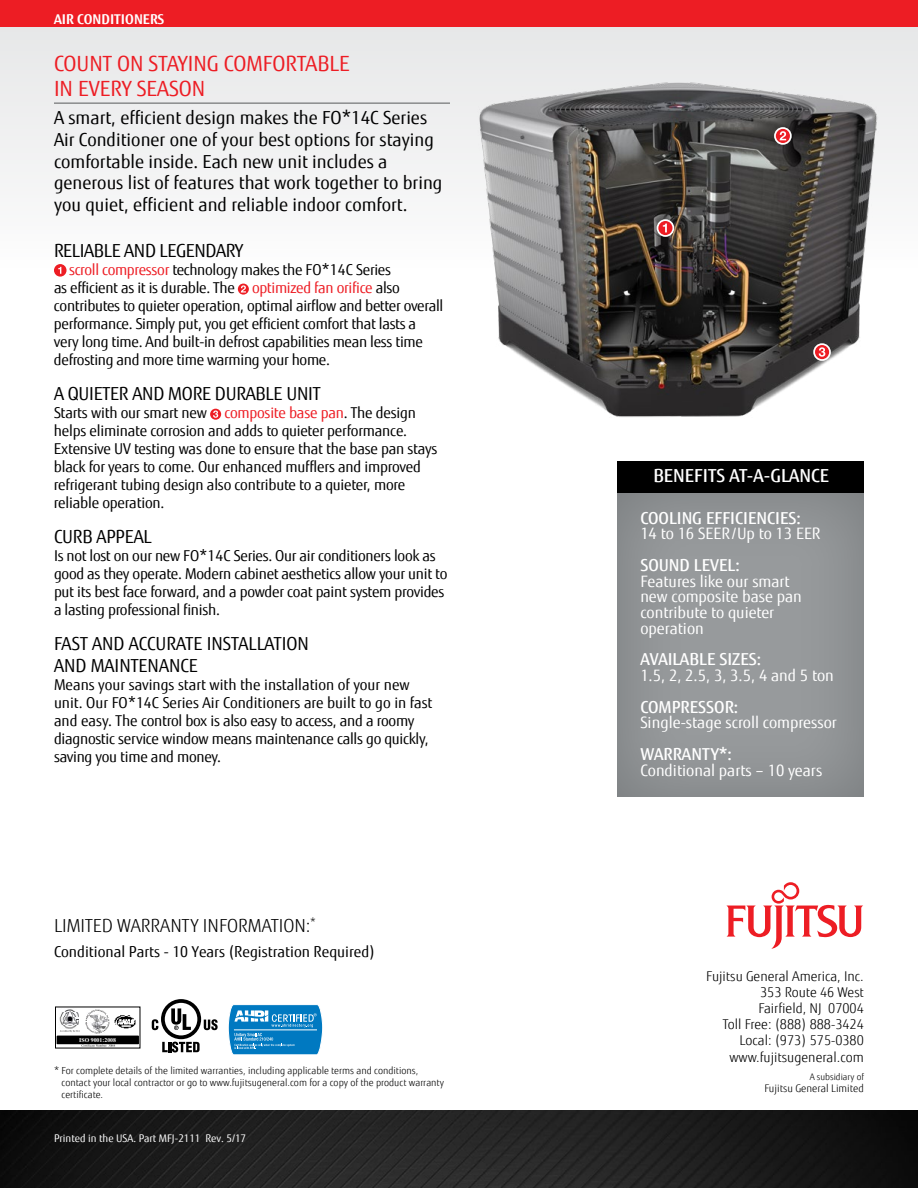
<style>
.page{position:relative;width:918px;height:1188px;background:#fff}
.page>*{position:absolute;margin:0;border:0;box-sizing:border-box;transform-origin:0 0}
.t1{font:21px/25.2px "Fujitsu Sans";color:#ed1d24}
.t2{font:18px/21.6px "Fujitsu Sans";color:#000}
.t3{font:300 18px "Fujitsu Sans";color:#000}
.t4{font:18px "Fujitsu Sans";letter-spacing:-.02em;color:#000}
.t5{font:500 18px "Fujitsu Sans";color:#fff}
.t6{font:500 16.5px "Fujitsu Sans";color:#fff}
.t7{font:15.75px/15.8px "Fujitsu Sans";color:#fff}
.t8{font:15px/18px "Fujitsu Sans";letter-spacing:-.015em;color:#000}
.t9{font:300 13.5px/16.2px "Fujitsu Sans";color:#000;text-align:right}
.t10{font:700 13.5px "Fujitsu Sans";color:#fff}
.t11{font:10.5px "Fujitsu Sans";color:#fff}
.t12{font:300 10.5px "Fujitsu Sans";color:#000}
.t13{font:300 9.75px/11.7px "Fujitsu Sans";color:#000}
.t14{font:300 9px "Fujitsu Sans";color:#000}
.t15{font:700 5.85px "Times New Roman";color:#fff}
.s1{color:#ed1d24}
</style>
<div class="page">
<div style="left:0;top:0;width:918px;height:27px;background:#ed1d24"></div>
<img style="left:0;top:1110px;width:918px;height:78px">
<div style="left:0;top:27px;width:918px;height:243px;background:linear-gradient(to bottom,#e6e7e8,#fdfdfd)"></div>
<svg style="left:161px;top:999px;width:40px;height:40px"></svg>
<div style="left:165px;top:1003px;width:32px;height:32px;background:#fff;border-radius:50%"></div>
<svg style="left:162px;top:1042px;width:38px;height:10px"></svg>
<svg style="left:152px;top:1019px;width:6px;height:11px"></svg>
<svg style="left:204px;top:1019px;width:14px;height:11px"></svg>
<svg style="left:171px;top:1008px;width:20px;height:22px"></svg>
<svg style="left:228px;top:1004px;width:95px;height:51px"></svg>
<svg style="left:57px;top:1035px;width:81px;height:10px"></svg>
<div style="left:57px;top:1036px;width:81px;height:8px;background:#000"></div>
<div style="left:57px;top:1036px;width:81px;height:8px;border:1px solid #000"></div>
<svg style="left:58px;top:1009px;width:57px;height:38px"></svg>
<img style="left:111px;top:1013px;width:25px;height:19px">
<svg style="left:726px;top:882px;width:137px;height:67px"></svg>
<div style="left:605px;top:481px;width:271px;height:317px;background:#979a9c"></div>
<svg style="left:606px;top:461px;width:270px;height:33px;fill:#000"></svg>
<hr style="left:54px;top:103px;width:396px;height:1px;background:#58595b">
<svg style="left:55px;top:265px;width:11px;height:11px"></svg>
<div style="left:54px;top:264px;width:13px;height:13px;border:2px solid #ed1d24;border-radius:50%"></div>
<svg style="left:58px;top:267px;width:3px;height:7px"></svg>
<div style="left:238px;top:284px;width:11px;height:11px;background:#ed1d24;border-radius:50%"></div>
<svg style="left:241px;top:285px;width:5px;height:8px"></svg>
<svg style="left:210px;top:409px;width:11px;height:11px"></svg>
<svg style="left:213px;top:411px;width:5px;height:7px"></svg>
<img style="left:467px;top:82px;width:415px;height:335px">
<svg style="left:658px;top:220px;width:15px;height:16px"></svg>
<div style="left:657px;top:219px;width:17px;height:18px;border:2px solid #fff;border-radius:50%"></div>
<svg style="left:663px;top:224px;width:4px;height:8px"></svg>
<svg style="left:775px;top:128px;width:16px;height:16px"></svg>
<div style="left:774px;top:127px;width:18px;height:18px;border:2px solid #fff;border-radius:50%"></div>
<svg style="left:780px;top:131px;width:6px;height:9px"></svg>
<svg style="left:814px;top:344px;width:16px;height:16px"></svg>
<div style="left:813px;top:343px;width:18px;height:18px;border:2px solid #fff;border-radius:50%"></div>
<svg style="left:819px;top:347px;width:6px;height:10px"></svg>
<p class="t10" style="left:54px;top:10px;width:112px">AIR CONDITIONERS</p>
<h1 class="t1" style="left:54px;top:51px;width:297px">COUNT ON STAYING COMFORTABLE<br>IN EVERY SEASON</h1>
<p class="t2" style="left:54px;top:107px;width:390px">A smart, efficient design makes the FO*14C Series Air Conditioner one of your best options for staying comfortable inside. Each new unit includes a generous list of features that work together to bring you quiet, efficient and reliable indoor comfort.</p>
<p class="t4" style="left:54px;top:240px;width:191px">RELIABLE AND LEGENDARY</p>
<p class="t8" style="left:54px;top:261px;width:391px;text-indent:15px"><span class="s1">scroll compressor</span> technology makes the FO*14C Series<br>as efficient as it is durable. The <span class="s1">optimized fan orifice</span> also contributes to quieter operation, optimal airflow and better overall performance. Simply put, you get efficient comfort that lasts a very long time. And built-in defrost capabilities mean less time defrosting and more time warming your home.</p>
<p class="t2" style="left:54px;top:383px;width:268px">A QUIETER AND MORE DURABLE UNIT</p>
<p class="t8" style="left:54px;top:404px;width:385px">Starts with our smart new <span class="s1">composite base pan</span>. The design helps eliminate corrosion and adds to quieter performance.<br>Extensive UV testing was done to ensure that the base pan stays black for years to come. Our enhanced mufflers and improved refrigerant tubing design also contribute to a quieter, more reliable operation.</p>
<p class="t2" style="left:54px;top:526px;width:99px">CURB APPEAL</p>
<p class="t8" style="left:54px;top:547px;width:395px">Is not lost on our new FO*14C Series. Our air conditioners look as good as they operate. Modern cabinet aesthetics allow your unit to put its best face forward, and a powder coat paint system provides a lasting professional finish.</p>
<p class="t2" style="left:54px;top:633px;width:256px">FAST AND ACCURATE INSTALLATION<br>AND MAINTENANCE</p>
<p class="t8" style="left:54px;top:676px;width:380px">Means your savings start with the installation of your new unit. Our FO*14C Series Air Conditioners are built to go in fast and easy. The control box is also easy to access, and a roomy diagnostic service window means maintenance calls go quickly, saving you time and money.</p>
<p class="t3" style="left:54px;top:915px;width:263px">LIMITED WARRANTY INFORMATION:<sup>*</sup></p>
<p class="t8" style="left:54px;top:943px;width:323px">Conditional Parts - 10 Years (Registration Required)</p>
<p class="t15" style="left:79px;top:1036px;width:38px">ISO 9001:2008</p>
<p class="t13" style="left:61px;top:1065px;width:384px;text-indent:-7px">* For complete details of the limited warranties, including applicable terms and conditions, contact your local contractor or go to www.fujitsugeneral.com for a copy of the product warranty certificate.</p>
<p class="t11" style="left:54px;top:1132px;width:194px">Printed in the USA. Part MFJ-2111 Rev. 5/17</p>
<p class="t5" style="left:653px;top:464px;width:177px">BENEFITS AT-A-GLANCE</p>
<p class="t6" style="left:640px;top:507px;width:162px">COOLING EFFICIENCIES:</p>
<p class="t7" style="left:640px;top:526px;width:182px">14 to 16 SEER / Up to 13 EER</p>
<p class="t6" style="left:640px;top:554px;width:101px">SOUND LEVEL:</p>
<p class="t7" style="left:640px;top:573px;width:163px">Features like our smart new composite base pan contribute to quieter operation</p>
<p class="t6" style="left:640px;top:649px;width:122px">AVAILABLE SIZES:</p>
<p class="t7" style="left:640px;top:668px;width:195px">1.5, 2, 2.5, 3, 3.5, 4 and 5 ton</p>
<p class="t6" style="left:640px;top:696px;width:99px">COMPRESSOR:</p>
<p class="t7" style="left:640px;top:715px;width:198px">Single-stage scroll compressor</p>
<p class="t6" style="left:640px;top:743px;width:93px">WARRANTY*:</p>
<p class="t7" style="left:640px;top:762px;width:184px">Conditional parts – 10 years</p>
<p class="t9" style="left:706px;top:968px;width:159px">Fujitsu General America, Inc.<br>353 Route 46 West<br>Fairfield, NJ 07004<br>Toll Free: (888) 888-3424<br>Local: (973) 575-0380 www.fujitsugeneral.com</p>
<p class="t14" style="left:810px;top:1071px;width:56px">A subsidiary of</p>
<p class="t12" style="left:764px;top:1081px;width:101px">Fujitsu General Limited</p>
</div>
